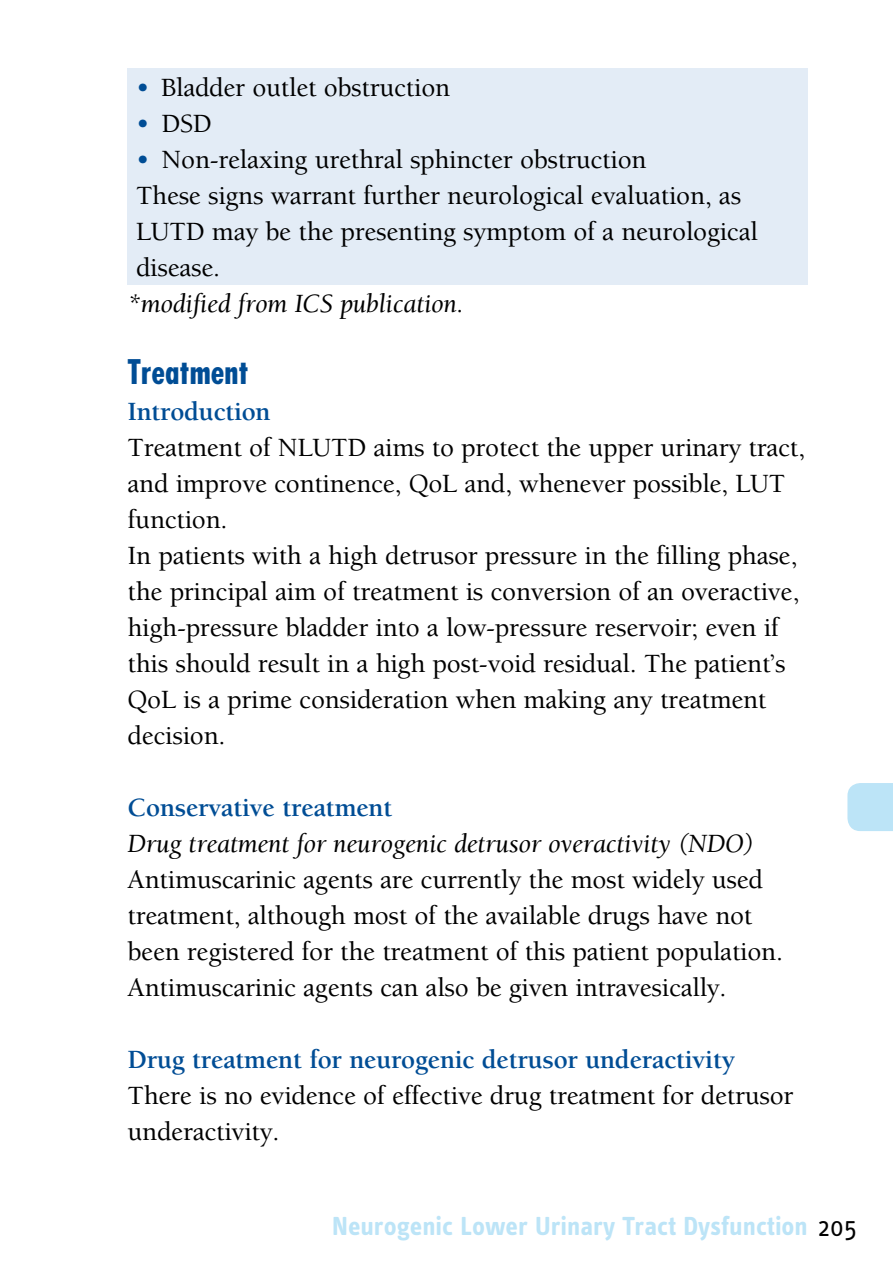
<style>
.page{position:relative;width:893px;height:1276px;background:#fff}
.page>*{position:absolute;margin:0;border:0;box-sizing:border-box;transform-origin:0 0}
.t1{font:700 condensed 33px "Futura";color:#004d95}
.t2{font:500 27px/36px "Berkeley";letter-spacing:-.01em;color:#000}
.t3{font:700 27px "Berkeley";letter-spacing:-.01em;color:#004d95}
.t4{font:italic 27px "Berkeley";letter-spacing:-.01em;color:#000}
.t5{font:700 27px "Info Text";color:#bce4f7}
.s1{color:#004d95}
.s2{font-weight:400;color:#000}
</style>
<div class="page">
<div style="left:847px;top:783px;width:46px;height:48px;background:#bce4f7"></div>
<div style="left:128px;top:68px;width:680px;height:217px;background:#e3ecf6"></div>
<p class="t2" style="left:136px;top:70px;width:316px"><span class="s1">•</span> Bladder outlet obstruction</p>
<p class="t2" style="left:136px;top:106px;width:77px"><span class="s1">•</span> DSD</p>
<p class="t2" style="left:136px;top:142px;width:623px"><span class="s1">•</span> Non-relaxing urethral sphincter obstruction<br>These signs warrant further neurological evaluation, as LUTD may be the presenting symptom of a neurological disease.</p>
<p class="t4" style="left:128px;top:289px;width:337px">*modified from ICS publication.</p>
<p class="t1" style="left:128px;top:350px;width:123px">Treatment</p>
<p class="t3" style="left:128px;top:397px;width:145px">Introduction</p>
<p class="t2" style="left:128px;top:430px;width:679px">Treatment of NLUTD aims to protect the upper urinary tract, and improve continence, QoL and, whenever possible, LUT function.<br>In patients with a high detrusor pressure in the filling phase, the principal aim of treatment is conversion of an overactive, high-pressure bladder into a low-pressure reservoir; even if this should result in a high post-void residual. The patient’s QoL is a prime consideration when making any treatment decision.</p>
<p class="t3" style="left:128px;top:793px;width:266px">Conservative treatment</p>
<p class="t4" style="left:128px;top:829px;width:628px">Drug treatment for neurogenic detrusor overactivity (NDO)</p>
<p class="t2" style="left:128px;top:862px;width:657px">Antimuscarinic agents are currently the most widely used treatment, although most of the available drugs have not been registered for the treatment of this patient population.<br>Antimuscarinic agents can also be given intravesically.</p>
<p class="t3" style="left:128px;top:1045px;width:609px">Drug treatment for neurogenic detrusor underactivity</p>
<p class="t2" style="left:128px;top:1077px;width:667px">There is no evidence of effective drug treatment for detrusor underactivity.</p>
<p class="t5" style="left:332px;top:1210px;width:526px">Neurogenic Lower Urinary Tract Dysfunction <span class="s2">205</span></p>
</div>
